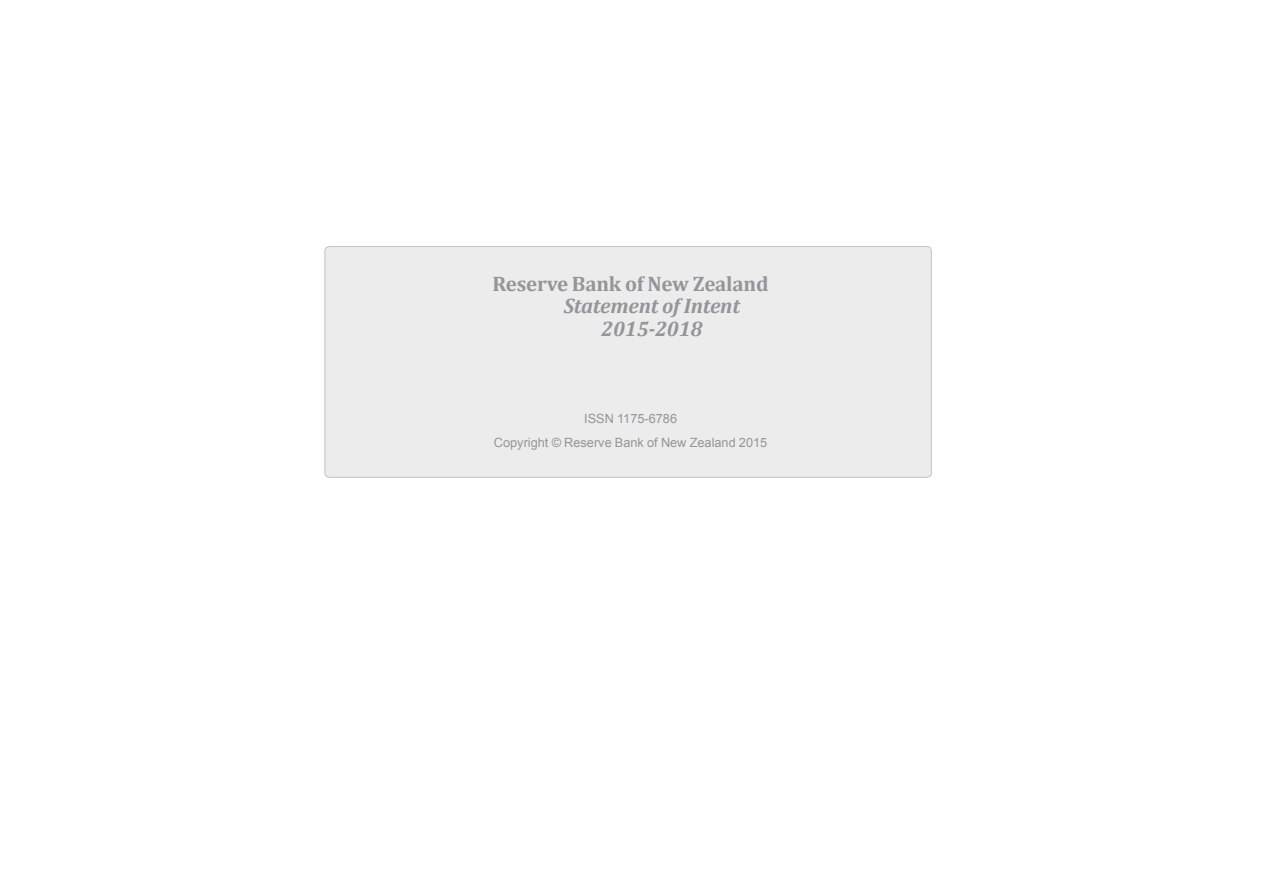
<style>
.page{position:relative;width:1263px;height:893px;background:#fff}
.page>*{position:absolute;margin:0;border:0;box-sizing:border-box;transform-origin:0 0}
.t1{font:italic 700 21px/22.5px "Cambria";letter-spacing:-.01em;color:#939598;text-align:center}
.t2{font:700 21px "Cambria";letter-spacing:-.01em;color:#939598}
.t3{font:12.75px/24.3px "Arial";color:#939598;text-align:center}
</style>
<div class="page">
<div style="left:325px;top:246px;width:606px;height:231px;background:#ececed;border-radius:4px"></div>
<div style="left:324px;top:246px;width:608px;height:232px;border:1px solid #c7c8ca;border-radius:4px"></div>
<h1 class="t2" style="left:493px;top:269px;width:277px">Reserve Bank of New Zealand</h1>
<h1 class="t1" style="left:564px;top:294px;width:178px">Statement of Intent<br>2015-2018</h1>
<p class="t3" style="left:494px;top:406px;width:275px">ISSN 1175-6786<br>Copyright © Reserve Bank of New Zealand 2015</p>
</div>
